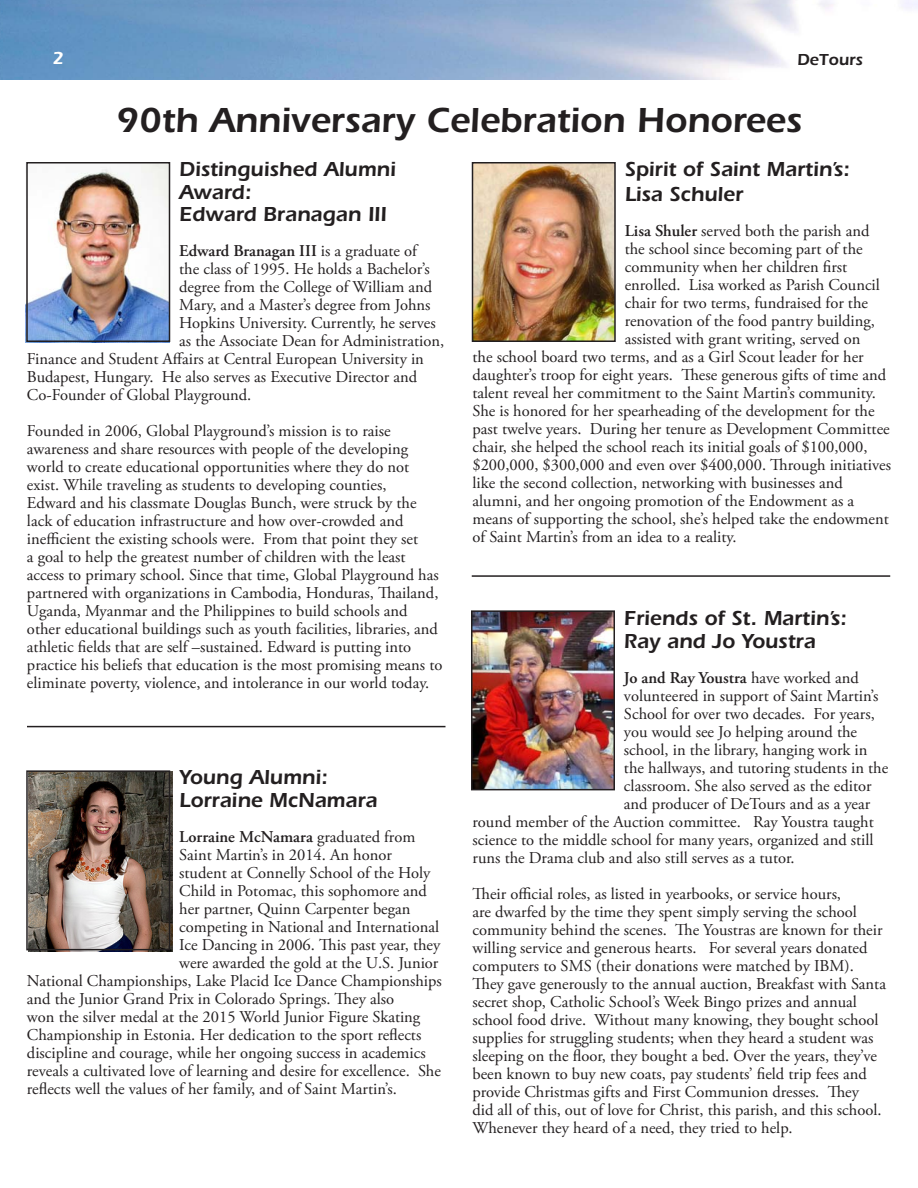
<style>
.page{position:relative;width:918px;height:1188px;background:#fff}
.page>*{position:absolute;margin:0;border:0;box-sizing:border-box;transform-origin:0 0}
.t1{font:600 36px "ITC Eras Std";color:#231f20}
.t2{font:600 21px/22.5px "ITC Eras Std";color:#231f20}
.t3{font:600 18px "ITC Eras Std";color:#fff}
.t4{font:16.5px/18px "Adobe Garamond Pro";color:#231f20}
.t5{font:600 16.5px "Adobe Garamond Pro";color:#231f20}
.t6{font:600 16.5px "Eras ITC";letter-spacing:.005em;color:#231f20}
.s1{font-weight:400}
.s2{font-weight:600}
</style>
<div class="page">
<img style="left:0;top:4px;width:3px;height:76px">
<img style="left:913px;top:4px;width:5px;height:4px">
<img style="left:3px;top:0;width:910px;height:80px">
<svg style="left:0;top:0;width:4px;height:4px"></svg>
<svg style="left:913px;top:0;width:5px;height:4px"></svg>
<img style="left:26px;top:162px;width:590px;height:181px">
<svg style="left:26px;top:575px;width:865px;height:376px"></svg>
<p class="t3" style="left:52px;top:51px;width:13px">2</p>
<p class="t6" style="left:797px;top:50px;width:67px">DeTours</p>
<h1 class="t1" style="left:116px;top:106px;width:687px">90th Anniversary Celebration Honorees</h1>
<p class="t2" style="left:179px;top:160px;width:218px">Distinguished Alumni<br>Award:<br>Edward Branagan III</p>
<p class="t5" style="left:179px;top:244px;width:239px">Edward Branagan III <span class="s1">is a graduate of</span></p>
<p class="t4" style="left:179px;top:261px;width:252px">the class of 1995. He holds a Bachelor’s</p>
<p class="t4" style="left:179px;top:279px;width:255px">degree from the College of William and</p>
<p class="t4" style="left:179px;top:297px;width:253px">Mary, and a Master’s degree from Johns</p>
<p class="t4" style="left:179px;top:315px;width:258px">Hopkins University. Currently, he serves</p>
<p class="t4" style="left:179px;top:333px;width:266px">as the Associate Dean for Administration,</p>
<p class="t4" style="left:27px;top:351px;width:398px">Finance and Student Affairs at Central European University in</p>
<p class="t4" style="left:27px;top:369px;width:392px">Budapest, Hungary. He also serves as Executive Director and</p>
<p class="t4" style="left:27px;top:387px;width:226px">Co-Founder of Global Playground.</p>
<p class="t4" style="left:27px;top:423px;width:417px">Founded in 2006, Global Playground’s mission is to raise awareness and share resources with people of the developing world to create educational opportunities where they do not exist. While traveling as students to developing counties,<br>Edward and his classmate Douglas Bunch, were struck by the lack of education infrastructure and how over-crowded and inefficient the existing schools were. From that point they set<br>a goal to help the greatest number of children with the least access to primary school. Since that time, Global Playground has partnered with organizations in Cambodia, Honduras, Thailand, Uganda, Myanmar and the Philippines to build schools and other educational buildings such as youth facilities, libraries, and athletic fields that are self –sustained. Edward is putting into practice his beliefs that education is the most promising means to eliminate poverty, violence, and intolerance in our world today.</p>
<p class="t2" style="left:179px;top:768px;width:200px">Young Alumni:<br>Lorraine McNamara</p>
<p class="t5" style="left:179px;top:830px;width:238px">Lorraine McNamara <span class="s1">graduated from</span></p>
<p class="t4" style="left:179px;top:847px;width:214px">Saint Martin’s in 2014. An honor</p>
<p class="t4" style="left:179px;top:865px;width:253px">student at Connelly School of the Holy</p>
<p class="t4" style="left:179px;top:883px;width:249px">Child in Potomac, this sophomore and</p>
<p class="t4" style="left:179px;top:901px;width:233px">her partner, Quinn Carpenter began</p>
<p class="t4" style="left:179px;top:919px;width:261px">competing in National and International</p>
<p class="t4" style="left:179px;top:937px;width:263px">Ice Dancing in 2006. This past year, they</p>
<p class="t4" style="left:179px;top:955px;width:261px">were awarded the gold at the U.S. Junior</p>
<p class="t4" style="left:27px;top:973px;width:416px">National Championships, Lake Placid Ice Dance Championships</p>
<p class="t4" style="left:27px;top:991px;width:369px">and the Junior Grand Prix in Colorado Springs. They also</p>
<p class="t4" style="left:27px;top:1009px;width:395px">won the silver medal at the 2015 World Junior Figure Skating</p>
<p class="t4" style="left:27px;top:1027px;width:396px">Championship in Estonia. Her dedication to the sport reflects</p>
<p class="t4" style="left:27px;top:1045px;width:400px">discipline and courage, while her ongoing success in academics</p>
<p class="t4" style="left:27px;top:1063px;width:415px">reveals a cultivated love of learning and desire for excellence. She</p>
<p class="t4" style="left:27px;top:1081px;width:371px">reflects well the values of her family, and of Saint Martin’s.</p>
<p class="t2" style="left:625px;top:158px;width:227px;line-height:25.2px">Spirit of Saint Martin’s:<br>Lisa Schuler</p>
<p class="t4" style="left:625px;top:223px;width:246px"><span class="s2">Lisa Shuler</span> served both the parish and</p>
<p class="t4" style="left:625px;top:241px;width:240px">the school since becoming part of the</p>
<p class="t4" style="left:625px;top:259px;width:224px">community when her children first</p>
<p class="t4" style="left:625px;top:277px;width:257px">enrolled. Lisa worked as Parish Council</p>
<p class="t4" style="left:625px;top:295px;width:245px">chair for two terms, fundraised for the</p>
<p class="t4" style="left:625px;top:313px;width:252px">renovation of the food pantry building,</p>
<p class="t4" style="left:625px;top:331px;width:237px">assisted with grant writing, served on</p>
<p class="t4" style="left:472px;top:349px;width:393px">the school board two terms, and as a Girl Scout leader for her</p>
<p class="t4" style="left:472px;top:367px;width:415px">daughter’s troop for eight years. These generous gifts of time and</p>
<p class="t4" style="left:472px;top:385px;width:405px">talent reveal her commitment to the Saint Martin’s community.</p>
<p class="t4" style="left:472px;top:403px;width:404px">She is honored for her spearheading of the development for the</p>
<p class="t4" style="left:472px;top:421px;width:419px">past twelve years. During her tenure as Development Committee</p>
<p class="t4" style="left:472px;top:439px;width:396px">chair, she helped the school reach its initial goals of $100,000,</p>
<p class="t4" style="left:472px;top:457px;width:420px">$200,000, $300,000 and even over $400,000. Through initiatives</p>
<p class="t4" style="left:472px;top:475px;width:372px">like the second collection, networking with businesses and</p>
<p class="t4" style="left:472px;top:493px;width:383px">alumni, and her ongoing promotion of the Endowment as a</p>
<p class="t4" style="left:472px;top:511px;width:418px">means of supporting the school, she’s helped take the endowment</p>
<p class="t4" style="left:472px;top:529px;width:266px">of Saint Martin’s from an idea to a reality.</p>
<p class="t2" style="left:624px;top:609px;width:224px">Friends of St. Martin’s:<br>Ray and Jo Youstra</p>
<p class="t5" style="left:624px;top:671px;width:236px">Jo and Ray Youstra <span class="s1">have worked and</span></p>
<p class="t4" style="left:624px;top:688px;width:256px">volunteered in support of Saint Martin’s</p>
<p class="t4" style="left:624px;top:706px;width:252px">School for over two decades. For years,</p>
<p class="t4" style="left:624px;top:724px;width:235px">you would see Jo helping around the</p>
<p class="t4" style="left:624px;top:742px;width:245px">school, in the library, hanging work in</p>
<p class="t4" style="left:624px;top:760px;width:266px">the hallways, and tutoring students in the</p>
<p class="t4" style="left:624px;top:778px;width:249px">classroom. She also served as the editor</p>
<p class="t4" style="left:624px;top:796px;width:248px">and producer of DeTours and as a year</p>
<p class="t4" style="left:473px;top:814px;width:403px">round member of the Auction committee. Ray Youstra taught</p>
<p class="t4" style="left:473px;top:832px;width:403px">science to the middle school for many years, organized and still</p>
<p class="t4" style="left:473px;top:850px;width:324px">runs the Drama club and also still serves as a tutor.</p>
<p class="t4" style="left:473px;top:886px;width:415px">Their official roles, as listed in yearbooks, or service hours,<br>are dwarfed by the time they spent simply serving the school community behind the scenes. The Youstras are known for their willing service and generous hearts. For several years donated computers to SMS (their donations were matched by IBM).<br>They gave generously to the annual auction, Breakfast with Santa secret shop, Catholic School’s Week Bingo prizes and annual school food drive. Without many knowing, they bought school supplies for struggling students; when they heard a student was sleeping on the floor, they bought a bed. Over the years, they’ve been known to buy new coats, pay students’ field trip fees and provide Christmas gifts and First Communion dresses. They<br>did all of this, out of love for Christ, this parish, and this school.<br>Whenever they heard of a need, they tried to help.</p>
</div>
